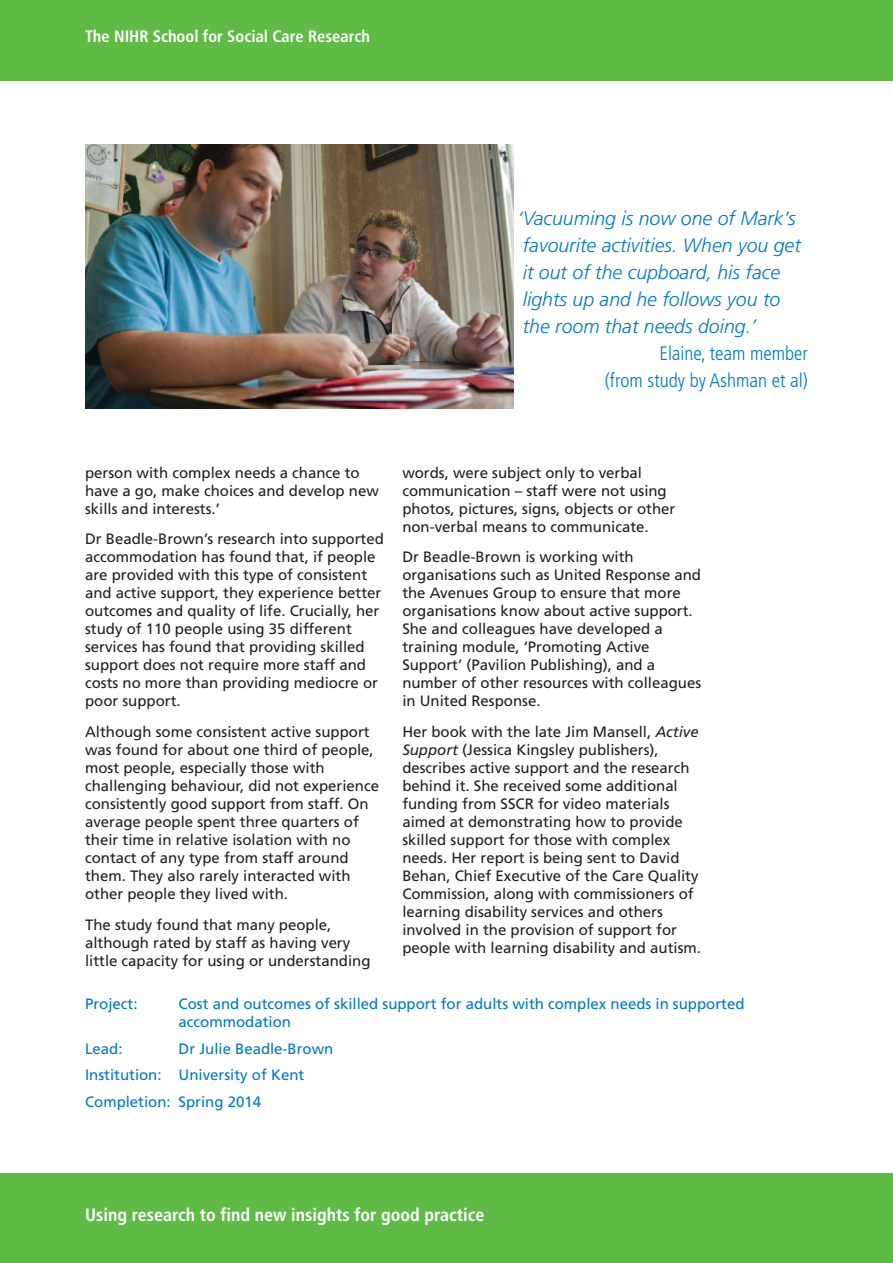
<style>
.page{position:relative;width:893px;height:1263px;background:#fff}
.page>*{position:absolute;margin:0;border:0;box-sizing:border-box;transform-origin:0 0}
.t1{font:italic 300 19.5px/27px "Frutiger";color:#0079c2}
.t2{font:300 condensed 19.5px/27px "Frutiger";color:#0079c2;text-align:right}
.t3{font:700 condensed 18px "Frutiger";color:#fff}
.t4{font:700 condensed 16.5px "Frutiger";color:#fff}
.t5{font:15px/18px "Frutiger";color:#231f20}
.t6{font:15px/26.5px "Frutiger";color:#0079c2}
.s1{font-style:italic}
</style>
<div class="page">
<div style="left:0;top:0;width:893px;height:81px;background:#60bb46"></div>
<div style="left:0;top:1174px;width:893px;height:89px;background:#60bb46"></div>
<img style="left:85px;top:145px;width:428px;height:263px">
<p class="t4" style="left:85px;top:30px;width:286px">The NIHR School for Social Care Research</p>
<h1 class="t1" style="left:517px;top:206px;width:285px">‘Vacuuming is now one of Mark’s favourite activities. When you get it out of the cupboard, his face lights up and he follows you to the room that needs doing.’</h1>
<h1 class="t2" style="left:605px;top:341px;width:205px">Elaine, team member<br>(from study by Ashman et al)</h1>
<p class="t5" style="left:85px;top:464px;width:295px">person with complex needs a chance to have a go, make choices and develop new skills and interests.’</p>
<p class="t5" style="left:85px;top:531px;width:300px">Dr Beadle-Brown’s research into supported accommodation has found that, if people are provided with this type of consistent and active support, they experience better outcomes and quality of life. Crucially, her study of 110 people using 35 different services has found that providing skilled support does not require more staff and costs no more than providing mediocre or poor support.</p>
<p class="t5" style="left:85px;top:724px;width:296px">Although some consistent active support was found for about one third of people, most people, especially those with challenging behaviour, did not experience consistently good support from staff. On average people spent three quarters of their time in relative isolation with no contact of any type from staff around them. They also rarely interacted with other people they lived with.</p>
<p class="t5" style="left:85px;top:917px;width:287px">The study found that many people, although rated by staff as having very little capacity for using or understanding</p>
<p class="t5" style="left:402px;top:464px;width:274px">words, were subject only to verbal communication – staff were not using photos, pictures, signs, objects or other non-verbal means to communicate.</p>
<p class="t5" style="left:402px;top:549px;width:300px">Dr Beadle-Brown is working with organisations such as United Response and the Avenues Group to ensure that more organisations know about active support.<br>She and colleagues have developed a training module, ‘Promoting Active Support’ (Pavilion Publishing), and a number of other resources with colleagues in United Response.</p>
<p class="t5" style="left:402px;top:724px;width:300px">Her book with the late Jim Mansell, <span class="s1">Active Support</span> (Jessica Kingsley publishers), describes active support and the research behind it. She received some additional funding from SSCR for video materials aimed at demonstrating how to provide skilled support for those with complex needs. Her report is being sent to David Behan, Chief Executive of the Care Quality Commission, along with commissioners of learning disability services and others involved in the provision of support for people with learning disability and autism.</p>
<p class="t6" style="left:85px;top:992px;width:54px">Project:</p>
<p class="t6" style="left:179px;top:996px;width:567px;line-height:18px">Cost and outcomes of skilled support for adults with complex needs in supported accommodation</p>
<p class="t6" style="left:85px;top:1036px;width:39px">Lead:</p>
<p class="t6" style="left:85px;top:1036px;width:250px;text-indent:94px">Dr Julie Beadle-Brown<br>Institution: University of Kent<br>Completion: Spring 2014</p>
<p class="t3" style="left:85px;top:1208px;width:401px">Using research to find new insights for good practice</p>
</div>
